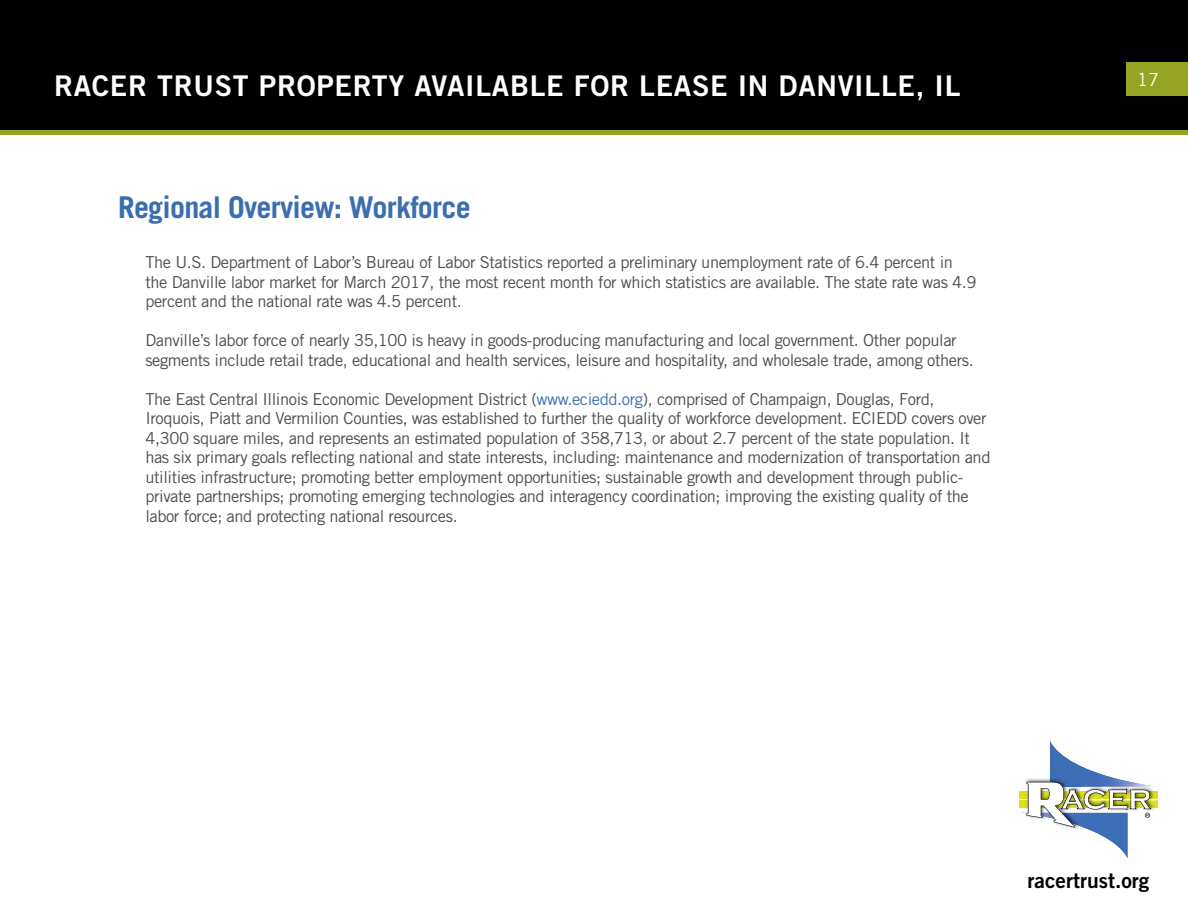
<style>
.page{position:relative;width:1188px;height:918px;background:#fff}
.page>*{position:absolute;margin:0;border:0;box-sizing:border-box;transform-origin:0 0}
.t1{font:700 30px "Trade Gothic LT Std";letter-spacing:-.025em;color:#3b6db1}
.t2{font:28.5px "Trade Gothic LT Std Bd 2";letter-spacing:.025em;color:#fff}
.t3{font:21px "Trade Gothic LT Std Bd 2";color:#000}
.t4{font:18px "Trade Gothic LT Std";color:#fff}
.t5{font:16.5px/19.5px "Trade Gothic LT Std";letter-spacing:-.025em;color:#4d4d4f}
.s1{color:#3b6db1}
</style>
<div class="page">
<div style="left:1px;top:1px;width:1186px;height:131px;background:#000"></div>
<div style="left:0;top:0;width:1188px;height:133px;border:2px solid #000"></div>
<div style="left:1126px;top:62px;width:62px;height:34px;background:#96a424"></div>
<div style="left:0;top:130px;width:1188px;height:5px;background:#96a424"></div>
<div style="left:1019px;top:791px;width:139px;height:7px;background:#dbe120"></div>
<div style="left:1019px;top:801px;width:139px;height:7px;background:#dbe120"></div>
<svg style="left:1021px;top:741px;width:137px;height:117px"></svg>
<h2 class="t2" style="left:54px;top:68px;width:908px">RACER TRUST PROPERTY AVAILABLE FOR LEASE IN DANVILLE, IL</h2>
<h1 class="t1" style="left:118px;top:189px;width:354px">Regional Overview: Workforce</h1>
<p class="t5" style="left:145px;top:253px;width:833px">The U.S. Department of Labor’s Bureau of Labor Statistics reported a preliminary unemployment rate of 6.4 percent in the Danville labor market for March 2017, the most recent month for which statistics are available. The state rate was 4.9 percent and the national rate was 4.5 percent.</p>
<p class="t5" style="left:145px;top:331px;width:830px">Danville’s labor force of nearly 35,100 is heavy in goods-producing manufacturing and local government. Other popular segments include retail trade, educational and health services, leisure and hospitality, and wholesale trade, among others.</p>
<p class="t5" style="left:145px;top:389px;width:847px">The East Central Illinois Economic Development District (<span class="s1">www.eciedd.org</span>), comprised of Champaign, Douglas, Ford, Iroquois, Piatt and Vermilion Counties, was established to further the quality of workforce development. ECIEDD covers over 4,300 square miles, and represents an estimated population of 358,713, or about 2.7 percent of the state population. It has six primary goals reflecting national and state interests, including: maintenance and modernization of transportation and utilities infrastructure; promoting better employment opportunities; sustainable growth and development through public&shy;private partnerships; promoting emerging technologies and interagency coordination; improving the existing quality of the labor force; and protecting national resources.</p>
<p class="t4" style="left:1137px;top:68px;width:23px">17</p>
<p class="t3" style="left:1028px;top:867px;width:123px">racertrust.org</p>
</div>
